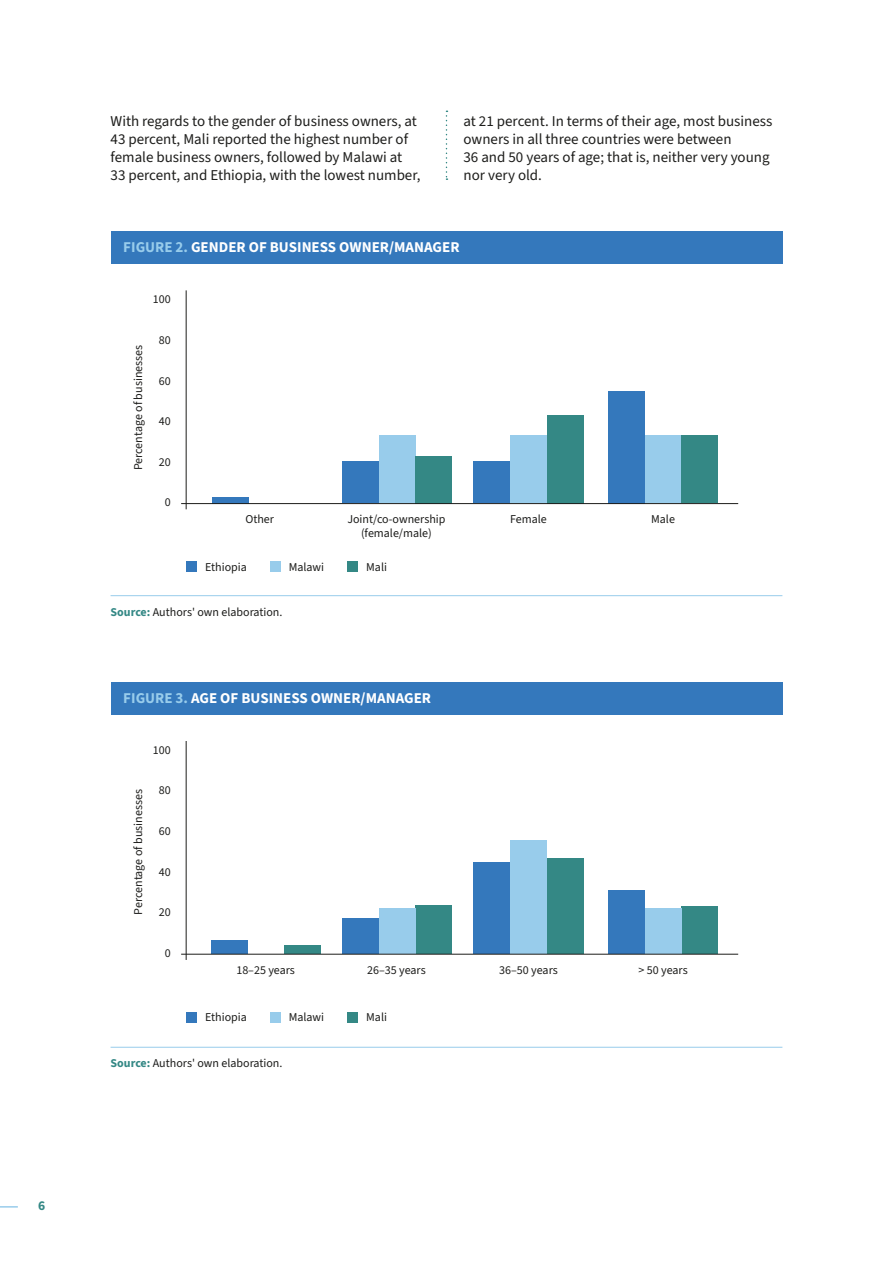
<style>
.page{position:relative;width:893px;height:1263px;background:#fff}
.page>*{position:absolute;margin:0;border:0;box-sizing:border-box;transform-origin:0 0}
.t1{font:15px/18px "Source Sans 3";color:#1d1d1b}
.t2{font:700 15px "Source Sans 3";color:#fff}
.t3{font:700 13.5px "Source Sans 3";color:#348885}
.t4{font:12px/14.4px "Source Sans 3";color:#1d1d1b;text-align:center}
.s1{color:#98cceb}
.s2{font-weight:700;color:#348885}
</style>
<div class="page">
<svg style="left:0;top:1206px;width:18px;height:1px"></svg>
<svg style="left:446px;top:111px;width:1px;height:69px"></svg>
<div style="left:111px;top:231px;width:671px;height:32px;background:#3478bc"></div>
<hr style="left:111px;top:595px;width:671px;height:1px;background:#98cceb">
<div style="left:111px;top:682px;width:671px;height:33px;background:#3478bc"></div>
<hr style="left:111px;top:1047px;width:671px;height:1px;background:#98cceb">
<hr style="left:186px;top:290px;width:1px;height:219px;background:#1d1d1b">
<hr style="left:186px;top:741px;width:1px;height:219px;background:#1d1d1b">
<div style="left:608px;top:391px;width:37px;height:112px;background:#3478bc"></div>
<div style="left:682px;top:906px;width:36px;height:48px;background:#348885"></div>
<div style="left:473px;top:462px;width:37px;height:41px;background:#3478bc"></div>
<div style="left:547px;top:859px;width:37px;height:95px;background:#348885"></div>
<div style="left:342px;top:462px;width:37px;height:41px;background:#3478bc"></div>
<div style="left:416px;top:905px;width:36px;height:49px;background:#348885"></div>
<div style="left:212px;top:497px;width:37px;height:6px;background:#3478bc"></div>
<div style="left:645px;top:435px;width:37px;height:68px;background:#98cceb"></div>
<div style="left:645px;top:908px;width:37px;height:46px;background:#98cceb"></div>
<div style="left:510px;top:435px;width:37px;height:68px;background:#98cceb"></div>
<div style="left:510px;top:841px;width:37px;height:113px;background:#98cceb"></div>
<div style="left:379px;top:435px;width:37px;height:68px;background:#98cceb"></div>
<div style="left:379px;top:908px;width:37px;height:46px;background:#98cceb"></div>
<div style="left:682px;top:435px;width:36px;height:68px;background:#348885"></div>
<div style="left:547px;top:415px;width:37px;height:88px;background:#348885"></div>
<div style="left:416px;top:456px;width:36px;height:47px;background:#348885"></div>
<div style="left:187px;top:562px;width:10px;height:10px;background:#3478bc"></div>
<div style="left:187px;top:1012px;width:10px;height:11px;background:#3478bc"></div>
<div style="left:270px;top:562px;width:10px;height:10px;background:#98cceb"></div>
<div style="left:270px;top:1012px;width:10px;height:11px;background:#98cceb"></div>
<div style="left:348px;top:562px;width:10px;height:10px;background:#348885"></div>
<div style="left:348px;top:1012px;width:10px;height:11px;background:#348885"></div>
<hr style="left:181px;top:503px;width:557px;height:1px;background:#1d1d1b">
<div style="left:284px;top:946px;width:37px;height:8px;background:#348885"></div>
<div style="left:211px;top:940px;width:36px;height:14px;background:#3478bc"></div>
<div style="left:342px;top:919px;width:37px;height:35px;background:#3478bc"></div>
<div style="left:473px;top:862px;width:37px;height:92px;background:#3478bc"></div>
<div style="left:608px;top:890px;width:37px;height:64px;background:#3478bc"></div>
<hr style="left:181px;top:954px;width:557px;height:1px;background:#1d1d1b">
<p class="t3" style="left:38px;top:1197px;width:9px">6</p>
<p class="t1" style="left:111px;top:112px;width:311px">With regards to the gender of business owners, at 43 percent, Mali reported the highest number of female business owners, followed by Malawi at 33 percent, and Ethiopia, with the lowest number,</p>
<p class="t1" style="left:463px;top:112px;width:310px">at 21 percent. In terms of their age, most business owners in all three countries were between<br>36 and 50 years of age; that is, neither very young nor very old.</p>
<p class="t2" style="left:123px;top:237px;width:338px"><span class="s1">FIGURE 2.</span> GENDER OF BUSINESS OWNER/MANAGER</p>
<p class="t4" style="left:153px;top:292px;width:19px">100</p>
<p class="t4" style="left:131px;top:470px;width:127px;rotate:-90deg">Percentage of businesses</p>
<p class="t4" style="left:159px;top:333px;width:13px">80</p>
<p class="t4" style="left:159px;top:373px;width:13px">60</p>
<p class="t4" style="left:159px;top:414px;width:13px">40</p>
<p class="t4" style="left:159px;top:455px;width:13px">20</p>
<p class="t4" style="left:165px;top:495px;width:7px">0</p>
<p class="t4" style="left:245px;top:512px;width:30px">Other</p>
<p class="t4" style="left:205px;top:559px;width:43px">Ethiopia</p>
<p class="t4" style="left:289px;top:559px;width:37px">Malawi</p>
<p class="t4" style="left:111px;top:604px;width:173px"><span class="s2">Source:</span> Authors' own elaboration.</p>
<p class="t4" style="left:347px;top:512px;width:100px">Joint/co-ownership (female/male)</p>
<p class="t4" style="left:366px;top:559px;width:22px">Mali</p>
<p class="t2" style="left:123px;top:688px;width:309px"><span class="s1">FIGURE 3.</span> AGE OF BUSINESS OWNER/MANAGER</p>
<p class="t4" style="left:153px;top:743px;width:19px">100</p>
<p class="t4" style="left:131px;top:915px;width:127px;rotate:-90deg">Percentage of businesses</p>
<p class="t4" style="left:159px;top:783px;width:13px">80</p>
<p class="t4" style="left:159px;top:824px;width:13px">60</p>
<p class="t4" style="left:159px;top:864px;width:13px">40</p>
<p class="t4" style="left:159px;top:905px;width:13px">20</p>
<p class="t4" style="left:165px;top:946px;width:7px">0</p>
<p class="t4" style="left:236px;top:962px;width:60px">18–25 years</p>
<p class="t4" style="left:205px;top:1010px;width:43px">Ethiopia</p>
<p class="t4" style="left:289px;top:1010px;width:37px">Malawi</p>
<p class="t4" style="left:111px;top:1056px;width:173px"><span class="s2">Source:</span> Authors' own elaboration.</p>
<p class="t4" style="left:367px;top:962px;width:60px">26–35 years</p>
<p class="t4" style="left:366px;top:1010px;width:22px">Mali</p>
<p class="t4" style="left:510px;top:512px;width:38px">Female</p>
<p class="t4" style="left:499px;top:962px;width:60px">36–50 years</p>
<p class="t4" style="left:651px;top:512px;width:25px">Male</p>
<p class="t4" style="left:638px;top:962px;width:51px">&gt; 50 years</p>
</div>
